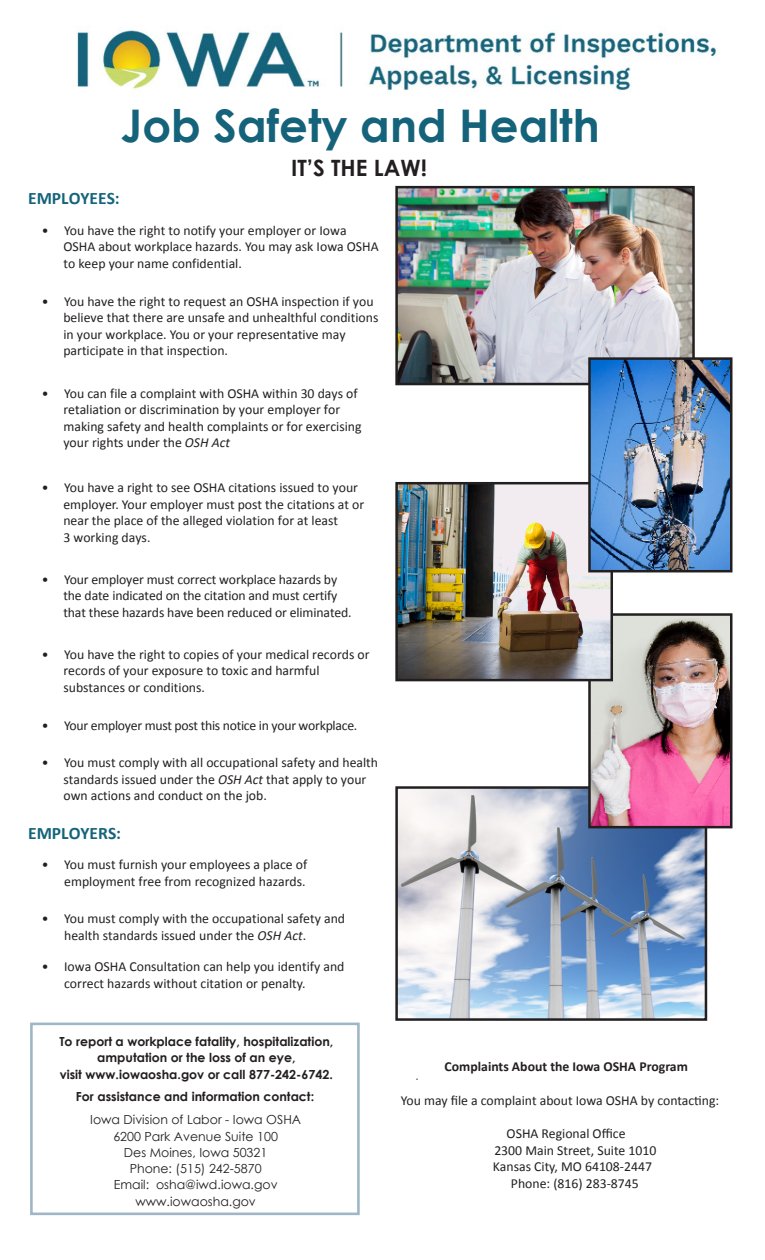
<style>
.page{position:relative;width:765px;height:1260px;background:#fff}
.page>*{position:absolute;margin:0;border:0;box-sizing:border-box;transform-origin:0 0}
.t1{font:700 45px "Century Gothic";color:#15637b}
.t2{font:700 22.5px "Century Gothic";color:#231f20}
.t3{font:700 17.5px "Calibri";color:#15647b}
.t4{font:700 17.5px "Calibri";color:#15637b}
.t5{font:13.75px/16.5px "Calibri";color:#231f20}
.t6{font:13.75px "Calibri";letter-spacing:-.02em;color:#231f20}
.t7{font:700 13.75px "Calibri";color:#231f20}
.t8{font:700 12.5px/16.2px "Century Gothic";color:#231f20;text-align:center}
.t9{font:12.5px/16.2px "Century Gothic";color:#231f20;text-align:center}
.s1{font-style:italic}
</style>
<div class="page">
<img style="left:398px;top:789px;width:306px;height:229px">
<div style="left:395px;top:786px;width:312px;height:235px;border:2px solid #231f20"></div>
<img style="left:591px;top:616px;width:138px;height:209px">
<div style="left:588px;top:613px;width:144px;height:215px;border:2px solid #231f20"></div>
<img style="left:398px;top:485px;width:212px;height:193px">
<div style="left:395px;top:482px;width:218px;height:199px;border:2px solid #231f20"></div>
<img style="left:398px;top:189px;width:294px;height:193px">
<div style="left:395px;top:186px;width:300px;height:199px;border:2px solid #231f20"></div>
<img style="left:591px;top:360px;width:138px;height:209px">
<div style="left:588px;top:357px;width:144px;height:215px;border:2px solid #231f20"></div>
<img style="left:76px;top:30px;width:642px;height:61px">
<p class="t1" style="left:121px;top:91px;width:480px">Job Safety and Health</p>
<p class="t2" style="left:291px;top:151px;width:137px">IT’S THE LAW!</p>
<p class="t3" style="left:28px;top:187px;width:93px">EMPLOYEES:</p>
<p class="t5" style="left:63px;top:222px;width:317px;text-indent:-22px">• You have the right to notify your employer or Iowa<br>OSHA about workplace hazards. You may ask Iowa OSHA to keep your name confidential.</p>
<p class="t5" style="left:63px;top:293px;width:316px;text-indent:-22px">• You have the right to request an OSHA inspection if you believe that there are unsafe and unhealthful conditions in your workplace. You or your representative may participate in that inspection.</p>
<p class="t5" style="left:63px;top:385px;width:300px;text-indent:-22px">• You can file a complaint with OSHA within 30 days of retaliation or discrimination by your employer for making safety and health complaints or for exercising your rights under the <span class="s1">OSH Act</span></p>
<p class="t5" style="left:63px;top:480px;width:302px;text-indent:-22px">• You have a right to see OSHA citations issued to your employer. Your employer must post the citations at or near the place of the alleged violation for at least<br>3 working days.</p>
<p class="t5" style="left:63px;top:571px;width:290px;text-indent:-22px">• Your employer must correct workplace hazards by the date indicated on the citation and must certify that these hazards have been reduced or eliminated.</p>
<p class="t5" style="left:63px;top:646px;width:308px;text-indent:-22px">• You have the right to copies of your medical records or records of your exposure to toxic and harmful substances or conditions.</p>
<p class="t6" style="left:42px;top:716px;width:317px">• Your employer must post this notice in your workplace.</p>
<p class="t5" style="left:63px;top:755px;width:316px;text-indent:-22px">• You must comply with all occupational safety and health standards issued under the <span class="s1">OSH Act</span> that apply to your own actions and conduct on the job.</p>
<p class="t4" style="left:28px;top:822px;width:94px">EMPLOYERS:</p>
<p class="t5" style="left:42px;top:856px;width:267px;text-align:right">• You must furnish your employees a place of employment free from recognized hazards.</p>
<p class="t5" style="left:64px;top:911px;width:282px;text-indent:-22px">• You must comply with the occupational safety and health standards issued under the <span class="s1">OSH Act</span>.</p>
<p class="t5" style="left:64px;top:959px;width:282px;text-indent:-22px">• Iowa OSHA Consultation can help you identify and correct hazards without citation or penalty.</p>
<p class="t8" style="left:59px;top:1033px;width:275px">To report a workplace fatality, hospitalization, amputation or the loss of an eye,<br>visit www.iowaosha.gov or call 877-242-6742.</p>
<p class="t8" style="left:76px;top:1087px;width:240px">For assistance and information contact:</p>
<p class="t9" style="left:90px;top:1111px;width:212px">Iowa Division of Labor - Iowa OSHA<br>6200 Park Avenue Suite 100<br>Des Moines, Iowa 50321<br>Phone: (515) 242-5870<br>Email: osha@iwd.iowa.gov www.iowaosha.gov</p>
<p class="t7" style="left:445px;top:1058px;width:245px">Complaints About the Iowa OSHA Program</p>
<p class="t5" style="left:401px;top:1092px;width:203px">You may file a complaint about Iowa</p>
<p class="t5" style="left:641px;top:1092px;width:80px">by contacting:</p>
<p class="t5" style="left:507px;top:1125px;width:120px">OSHA Regional Office</p>
<p class="t5" style="left:494px;top:1142px;width:164px">2300 Main Street, Suite 1010</p>
<p class="t5" style="left:493px;top:1158px;width:161px">Kansas City, MO 64108-2447</p>
<p class="t5" style="left:511px;top:1175px;width:129px">Phone: (816) 283-8745</p>
</div>
